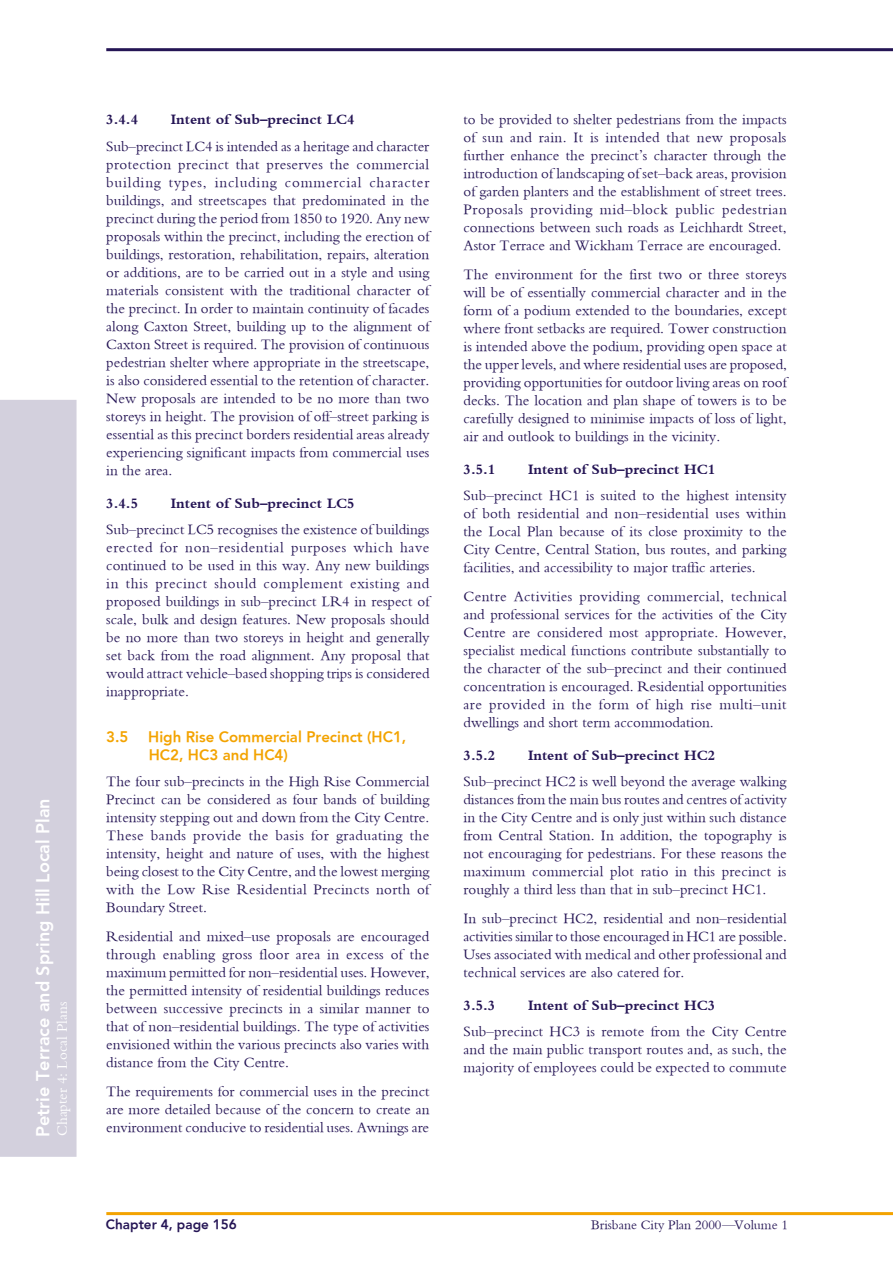
<style>
.page{position:relative;width:893px;height:1263px;background:#fff}
.page>*{position:absolute;margin:0;border:0;box-sizing:border-box;transform-origin:0 0}
.t1{font:800 18px "H Avenir";color:#fff}
.t2{font:15px/18px "Bembo";color:#251555;text-align:justify}
.t3{font:700 15px "Bembo";color:#251555}
.t4{font:800 15px/18px "H Avenir";color:#f3a300}
.t5{font:15px "Bembo";color:#fff}
.t6{font:13.5px "Bembo";color:#251555}
.t7{font:800 13.5px "H Avenir";color:#251555}
</style>
<div class="page">
<hr style="left:106px;top:48px;width:787px;height:3px;background:#251555">
<div style="left:0;top:400px;width:77px;height:757px;background:#d3d0dd"></div>
<hr style="left:106px;top:1212px;width:787px;height:3px;background:#f3a300">
<p class="t1" style="left:32px;top:1137px;width:340px;rotate:-90deg">Petrie Terrace and Spring Hill Local Plan</p>
<p class="t5" style="left:53px;top:1136px;width:136px;rotate:-90deg">Chapter 4: Local Plans</p>
<p class="t3" style="left:106px;top:111px;width:33px">3.4.4</p>
<p class="t3" style="left:171px;top:111px;width:185px">Intent of Sub–precinct LC4</p>
<p class="t2" style="left:106px;top:137px;width:325px">Sub–precinct LC4 is intended as a heritage and character protection precinct that preserves the commercial building types, including commercial character buildings, and streetscapes that predominated in the precinct during the period from 1850 to 1920. Any new proposals within the precinct, including the erection of buildings, restoration, rehabilitation, repairs, alteration or additions, are to be carried out in a style and using materials consistent with the traditional character of the precinct. In order to maintain continuity of facades along Caxton Street, building up to the alignment of Caxton Street is required. The provision of continuous pedestrian shelter where appropriate in the streetscape, is also considered essential to the retention of character.<br>New proposals are intended to be no more than two storeys in height. The provision of off–street parking is essential as this precinct borders residential areas already experiencing significant impacts from commercial uses in the area.</p>
<p class="t3" style="left:106px;top:495px;width:33px">3.4.5</p>
<p class="t3" style="left:171px;top:495px;width:185px">Intent of Sub–precinct LC5</p>
<p class="t2" style="left:106px;top:520px;width:325px">Sub–precinct LC5 recognises the existence of buildings erected for non–residential purposes which have continued to be used in this way. Any new buildings in this precinct should complement existing and proposed buildings in sub–precinct LR4 in respect of scale, bulk and design features. New proposals should be no more than two storeys in height and generally set back from the road alignment. Any proposal that would attract vehicle–based shopping trips is considered inappropriate.</p>
<p class="t4" style="left:106px;top:728px;width:24px">3.5</p>
<p class="t4" style="left:148px;top:728px;width:260px">High Rise Commercial Precinct (HC1,<br>HC2, HC3 and HC4)</p>
<p class="t2" style="left:106px;top:772px;width:325px">The four sub–precincts in the High Rise Commercial Precinct can be considered as four bands of building intensity stepping out and down from the City Centre.<br>These bands provide the basis for graduating the intensity, height and nature of uses, with the highest being closest to the City Centre, and the lowest merging with the Low Rise Residential Precincts north of Boundary Street.</p>
<p class="t2" style="left:106px;top:927px;width:325px">Residential and mixed–use proposals are encouraged through enabling gross floor area in excess of the maximum permitted for non–residential uses. However, the permitted intensity of residential buildings reduces between successive precincts in a similar manner to that of non–residential buildings. The type of activities envisioned within the various precincts also varies with distance from the City Centre.</p>
<p class="t2" style="left:106px;top:1082px;width:325px">The requirements for commercial uses in the precinct are more detailed because of the concern to create an environment conducive to residential uses. Awnings are</p>
<p class="t2" style="left:464px;top:110px;width:325px">to be provided to shelter pedestrians from the impacts of sun and rain. It is intended that new proposals further enhance the precinct’s character through the introduction of landscaping of set–back areas, provision of garden planters and the establishment of street trees.<br>Proposals providing mid–block public pedestrian connections between such roads as Leichhardt Street, Astor Terrace and Wickham Terrace are encouraged.</p>
<p class="t2" style="left:464px;top:265px;width:325px">The environment for the first two or three storeys will be of essentially commercial character and in the form of a podium extended to the boundaries, except where front setbacks are required. Tower construction is intended above the podium, providing open space at the upper levels, and where residential uses are proposed, providing opportunities for outdoor living areas on roof decks. The location and plan shape of towers is to be carefully designed to minimise impacts of loss of light, air and outlook to buildings in the vicinity.</p>
<p class="t3" style="left:464px;top:461px;width:33px">3.5.1</p>
<p class="t3" style="left:528px;top:461px;width:189px">Intent of Sub–precinct HC1</p>
<p class="t2" style="left:464px;top:486px;width:325px">Sub–precinct HC1 is suited to the highest intensity of both residential and non–residential uses within the Local Plan because of its close proximity to the City Centre, Central Station, bus routes, and parking facilities, and accessibility to major traffic arteries.</p>
<p class="t2" style="left:464px;top:587px;width:325px">Centre Activities providing commercial, technical and professional services for the activities of the City Centre are considered most appropriate. However, specialist medical functions contribute substantially to the character of the sub–precinct and their continued concentration is encouraged. Residential opportunities are provided in the form of high rise multi–unit dwellings and short term accommodation.</p>
<p class="t3" style="left:464px;top:747px;width:33px">3.5.2</p>
<p class="t3" style="left:528px;top:747px;width:189px">Intent of Sub–precinct HC2</p>
<p class="t2" style="left:464px;top:772px;width:325px">Sub–precinct HC2 is well beyond the average walking distances from the main bus routes and centres of activity in the City Centre and is only just within such distance from Central Station. In addition, the topography is not encouraging for pedestrians. For these reasons the maximum commercial plot ratio in this precinct is roughly a third less than that in sub–precinct HC1.</p>
<p class="t2" style="left:464px;top:909px;width:325px">In sub–precinct HC2, residential and non–residential activities similar to those encouraged in HC1 are possible.<br>Uses associated with medical and other professional and technical services are also catered for.</p>
<p class="t3" style="left:464px;top:997px;width:33px">3.5.3</p>
<p class="t3" style="left:528px;top:997px;width:189px">Intent of Sub–precinct HC3</p>
<p class="t2" style="left:464px;top:1022px;width:325px">Sub–precinct HC3 is remote from the City Centre and the main public transport routes and, as such, the majority of employees could be expected to commute</p>
<p class="t7" style="left:106px;top:1216px;width:132px">Chapter 4, page 156</p>
<p class="t6" style="left:591px;top:1217px;width:198px">Brisbane City Plan 2000—Volume 1</p>
</div>
